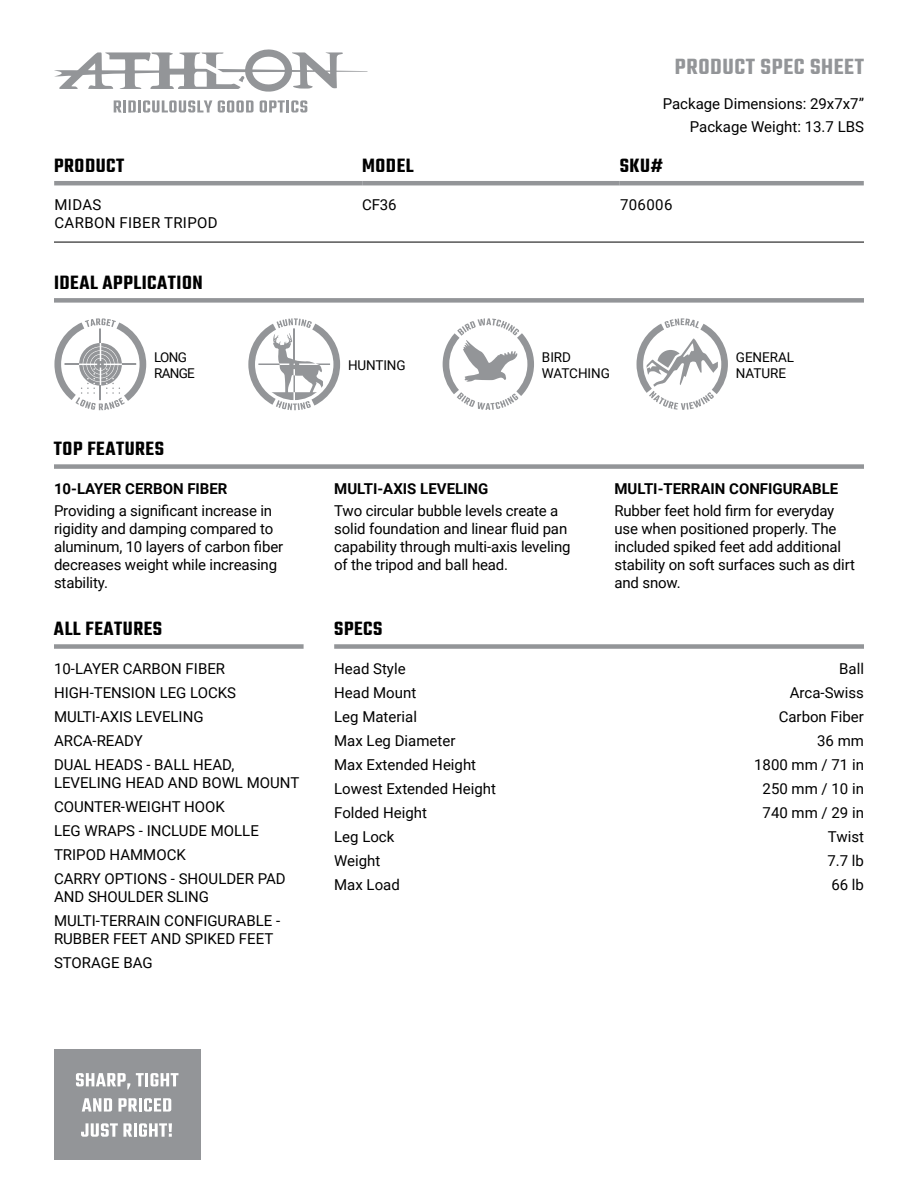
<style>
.page{position:relative;width:918px;height:1188px;background:#fff}
.page>*{position:absolute;margin:0;border:0;box-sizing:border-box;transform-origin:0 0}
.t1{font:600 24px "Teko";letter-spacing:.025em;color:#939598}
.t2{font:600 21px "Teko";letter-spacing:.025em;color:#000}
.t3{font:15px/24px "Roboto";color:#000}
.t4{font:700 15px "Roboto";color:#000}
.t5{font:15px/18px "Roboto";letter-spacing:.025em;color:#000}
.t6{font:13.5px/16.2px "Roboto";letter-spacing:-.01em;color:#000}
.t7{font:13.5px/16.2px "Roboto";letter-spacing:-.05em;color:#000}
</style>
<div class="page">
<svg style="left:114px;top:100px;width:98px;height:12px"></svg>
<svg style="left:218px;top:100px;width:36px;height:12px"></svg>
<svg style="left:260px;top:100px;width:47px;height:12px"></svg>
<svg style="left:54px;top:49px;width:313px;height:43px"></svg>
<div style="left:54px;top:298px;width:810px;height:5px;background:#939598"></div>
<div style="left:54px;top:464px;width:810px;height:5px;background:#939598"></div>
<div style="left:54px;top:644px;width:250px;height:5px;background:#939598"></div>
<div style="left:334px;top:644px;width:530px;height:5px;background:#939598"></div>
<hr style="left:54px;top:181px;width:308px;height:4px;background:#939598">
<hr style="left:362px;top:181px;width:258px;height:4px;background:#939598">
<hr style="left:620px;top:181px;width:244px;height:4px;background:#939598">
<hr style="left:54px;top:242px;width:810px;height:1px;background:#000">
<div style="left:54px;top:1050px;width:146px;height:110px;background:#939598"></div>
<svg style="left:76px;top:1073px;width:54px;height:16px"></svg>
<svg style="left:136px;top:1073px;width:42px;height:13px"></svg>
<svg style="left:82px;top:1098px;width:30px;height:14px"></svg>
<svg style="left:118px;top:1098px;width:19px;height:14px"></svg>
<hr style="left:139px;top:1098px;width:3px;height:14px;background:#fff">
<svg style="left:144px;top:1098px;width:27px;height:14px"></svg>
<svg style="left:81px;top:1123px;width:51px;height:14px"></svg>
<hr style="left:134px;top:1123px;width:3px;height:14px;background:#fff">
<svg style="left:139px;top:1123px;width:33px;height:14px"></svg>
<svg style="left:54px;top:318px;width:92px;height:92px"></svg>
<svg style="left:248px;top:318px;width:92px;height:92px"></svg>
<svg style="left:443px;top:318px;width:91px;height:92px"></svg>
<svg style="left:637px;top:318px;width:91px;height:92px"></svg>
<h1 class="t1" style="left:675px;top:52px;width:191px">PRODUCT SPEC SHEET</h1>
<p class="t3" style="left:663px;top:94px;width:203px;line-height:22.2px;text-align:right">Package Dimensions: 29x7x7”<br>Package Weight: 13.7 LBS</p>
<h2 class="t2" style="left:54px;top:153px;width:72px">PRODUCT</h2>
<h2 class="t2" style="left:362px;top:153px;width:53px">MODEL</h2>
<h2 class="t2" style="left:620px;top:153px;width:45px">SKU#</h2>
<p class="t5" style="left:54px;top:197px;width:165px">MIDAS<br>CARBON FIBER TRIPOD</p>
<p class="t3" style="left:362px;top:194px;width:36px">CF36</p>
<p class="t3" style="left:620px;top:194px;width:54px">706006</p>
<h2 class="t2" style="left:54px;top:269px;width:150px">IDEAL APPLICATION</h2>
<p class="t7" style="left:154px;top:350px;width:42px">LONG<br>RANGE</p>
<p class="t6" style="left:542px;top:350px;width:69px">BIRD<br>WATCHING</p>
<p class="t6" style="left:736px;top:350px;width:60px">GENERAL<br>NATURE</p>
<p class="t6" style="left:348px;top:358px;width:59px">HUNTING</p>
<h2 class="t2" style="left:54px;top:435px;width:111px">TOP FEATURES</h2>
<p class="t4" style="left:54px;top:480px;width:175px">10-LAYER CERBON FIBER</p>
<p class="t3" style="left:54px;top:501px;width:231px;line-height:18px">Providing a significant increase in rigidity and damping compared to aluminum, 10 layers of carbon fiber decreases weight while increasing stability.</p>
<p class="t4" style="left:334px;top:480px;width:156px">MULTI-AXIS LEVELING</p>
<p class="t3" style="left:334px;top:503px;width:238px;line-height:18px">Two circular bubble levels create a solid foundation and linear fluid pan capability through multi-axis leveling of the tripod and ball head.</p>
<h2 class="t2" style="left:54px;top:615px;width:110px">ALL FEATURES</h2>
<h2 class="t2" style="left:334px;top:615px;width:50px">SPECS</h2>
<p class="t4" style="left:614px;top:480px;width:226px">MULTI-TERRAIN CONFIGURABLE</p>
<p class="t3" style="left:614px;top:501px;width:242px;line-height:18px">Rubber feet hold firm for everyday use when positioned properly. The included spiked feet add additional stability on soft surfaces such as dirt and snow.</p>
<p class="t3" style="left:54px;top:658px;width:184px">10-LAYER CARBON FIBER<br>HIGH-TENSION LEG LOCKS<br>MULTI-AXIS LEVELING<br>ARCA-READY<br>DUAL HEADS - BALL HEAD,</p>
<p class="t3" style="left:54px;top:772px;width:247px">LEVELING HEAD AND BOWL MOUNT<br>COUNTER-WEIGHT HOOK<br>LEG WRAPS - INCLUDE MOLLE<br>TRIPOD HAMMOCK<br>CARRY OPTIONS - SHOULDER PAD</p>
<p class="t3" style="left:54px;top:886px;width:228px">AND SHOULDER SLING<br>MULTI-TERRAIN CONFIGURABLE -</p>
<p class="t3" style="left:54px;top:928px;width:221px">RUBBER FEET AND SPIKED FEET<br>STORAGE BAG</p>
<p class="t3" style="left:334px;top:658px;width:163px">Head Style<br>Head Mount<br>Leg Material<br>Max Leg Diameter<br>Max Extended Height<br>Lowest Extended Height<br>Folded Height<br>Leg Lock<br>Weight<br>Max Load</p>
<p class="t3" style="left:754px;top:658px;width:111px;text-align:right">Ball<br>Arca-Swiss<br>Carbon Fiber<br>36 mm<br>1800 mm / 71 in<br>250 mm / 10 in<br>740 mm / 29 in<br>Twist<br>7.7 lb<br>66 lb</p>
</div>
